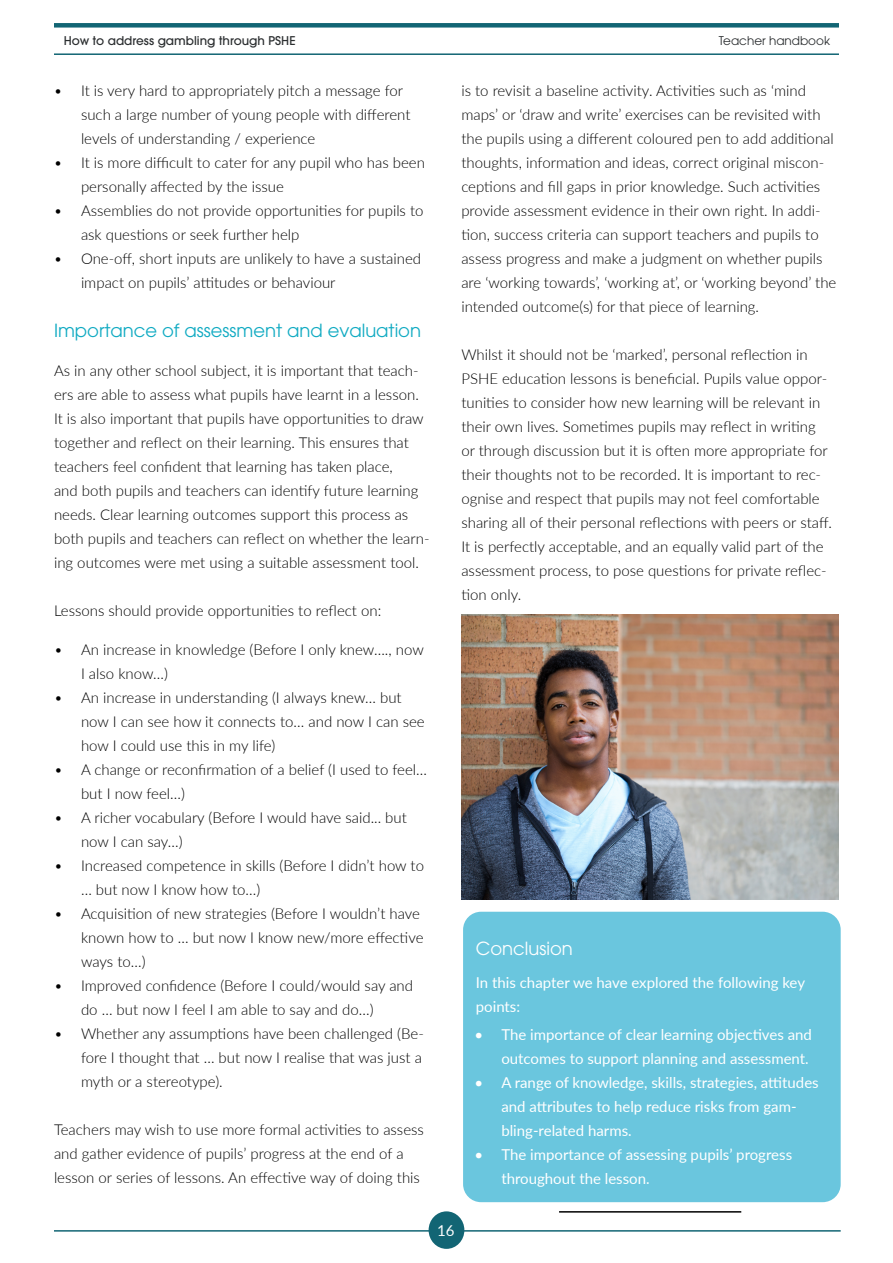
<style>
.page{position:relative;width:893px;height:1263px;background:#fff}
.page>*{position:absolute;margin:0;border:0;box-sizing:border-box;transform-origin:0 0}
.t1{font:18px "ITC Avant Garde Pro";color:#10aac2}
.t2{font:18px "ITC Avant Garde Pro";color:#fff}
.t3{font:300 15px/24px "Lato";color:#000}
.t4{font:15px/24px "Lato";color:#fff}
.t5{font:500 12px "ITC Avant Garde Pro";color:#2b2e30}
.t6{font:12px "ITC Avant Garde Pro";color:#2b2e30}
</style>
<div class="page">
<div style="left:54px;top:23px;width:785px;height:5px;background:#126574"></div>
<hr style="left:54px;top:53px;width:785px;height:2px;background:#126574">
<hr style="left:54px;top:1230px;width:787px;height:1px;background:#126574">
<div style="left:429px;top:1211px;width:35px;height:38px;background:#126574;border-radius:50%"></div>
<div style="left:463px;top:912px;width:378px;height:290px;background:#6ac6de;border-radius:18px"></div>
<hr style="left:559px;top:1211px;width:182px;height:1px;background:#000">
<img style="left:461px;top:614px;width:378px;height:285px">
<p class="t5" style="left:64px;top:33px;width:233px">How to address gambling through PSHE</p>
<p class="t6" style="left:719px;top:33px;width:113px">Teacher handbook</p>
<p class="t3" style="left:81px;top:78px;width:331px;text-indent:-27px">• It is very hard to appropriately pitch a message for such a large number of young people with different levels of understanding / experience</p>
<p class="t3" style="left:81px;top:150px;width:346px;text-indent:-27px">• It is more difficult to cater for any pupil who has been personally affected by the issue</p>
<p class="t3" style="left:81px;top:198px;width:344px;text-indent:-27px">• Assemblies do not provide opportunities for pupils to ask questions or seek further help</p>
<p class="t3" style="left:81px;top:246px;width:342px;text-indent:-27px">• One-off, short inputs are unlikely to have a sustained impact on pupils’ attitudes or behaviour</p>
<p class="t1" style="left:54px;top:319px;width:369px">Importance of assessment and evaluation</p>
<p class="t3" style="left:54px;top:358px;width:377px">As in any other school subject, it is important that teach&shy;ers are able to assess what pupils have learnt in a lesson.<br>It is also important that pupils have opportunities to draw together and reflect on their learning. This ensures that teachers feel confident that learning has taken place,<br>and both pupils and teachers can identify future learning needs. Clear learning outcomes support this process as both pupils and teachers can reflect on whether the learn&shy;ing outcomes were met using a suitable assessment tool.</p>
<p class="t3" style="left:54px;top:598px;width:329px">Lessons should provide opportunities to reflect on:</p>
<p class="t3" style="left:81px;top:637px;width:344px;text-indent:-27px">• An increase in knowledge (Before I only knew…., now<br>I also know…)</p>
<p class="t3" style="left:81px;top:685px;width:345px;text-indent:-27px">• An increase in understanding (I always knew… but now I can see how it connects to… and now I can see how I could use this in my life)</p>
<p class="t3" style="left:81px;top:757px;width:348px;text-indent:-27px">• A change or reconfirmation of a belief (I used to feel… but I now feel…)</p>
<p class="t3" style="left:81px;top:805px;width:327px;text-indent:-27px">• A richer vocabulary (Before I would have said... but now I can say…)</p>
<p class="t3" style="left:81px;top:853px;width:345px;text-indent:-27px">• Increased competence in skills (Before I didn’t how to … but now I know how to…)</p>
<p class="t3" style="left:81px;top:901px;width:344px;text-indent:-27px">• Acquisition of new strategies (Before I wouldn’t have known how to … but now I know new/more effective ways to…)</p>
<p class="t3" style="left:81px;top:973px;width:334px;text-indent:-27px">• Improved confidence (Before I could/would say and do … but now I feel I am able to say and do…)</p>
<p class="t3" style="left:81px;top:1021px;width:344px;text-indent:-27px">• Whether any assumptions have been challenged (Be&shy;fore I thought that … but now I realise that was just a myth or a stereotype).</p>
<p class="t3" style="left:54px;top:1117px;width:371px">Teachers may wish to use more formal activities to assess and gather evidence of pupils’ progress at the end of a lesson or series of lessons. An effective way of doing this</p>
<p class="t3" style="left:461px;top:78px;width:377px">is to revisit a baseline activity. Activities such as ‘mind maps’ or ‘draw and write’ exercises can be revisited with the pupils using a different coloured pen to add additional thoughts, information and ideas, correct original miscon&shy;ceptions and fill gaps in prior knowledge. Such activities provide assessment evidence in their own right. In addi&shy;tion, success criteria can support teachers and pupils to assess progress and make a judgment on whether pupils are ‘working towards’, ‘working at’, or ‘working beyond’ the intended outcome(s) for that piece of learning.</p>
<p class="t3" style="left:461px;top:342px;width:372px">Whilst it should not be ‘marked’, personal reflection in PSHE education lessons is beneficial. Pupils value oppor&shy;tunities to consider how new learning will be relevant in their own lives. Sometimes pupils may reflect in writing or through discussion but it is often more appropriate for their thoughts not to be recorded. It is important to rec&shy;ognise and respect that pupils may not feel comfortable sharing all of their personal reflections with peers or staff.<br>It is perfectly acceptable, and an equally valid part of the assessment process, to pose questions for private reflec&shy;tion only.</p>
<p class="t2" style="left:476px;top:937px;width:98px">Conclusion</p>
<p class="t4" style="left:476px;top:970px;width:331px">In this chapter we have explored the following key points:</p>
<p class="t4" style="left:474px;top:1022px;width:339px;text-align:right">• The importance of clear learning objectives and outcomes to support planning and assessment.</p>
<p class="t4" style="left:501px;top:1070px;width:319px;text-indent:-27px">• A range of knowledge, skills, strategies, attitudes and attributes to help reduce risks from gam&shy;bling-related harms.</p>
<p class="t4" style="left:501px;top:1142px;width:292px;text-indent:-27px">• The importance of assessing pupils’ progress throughout the lesson.</p>
<p class="t4" style="left:437px;top:1218px;width:19px">16</p>
</div>
